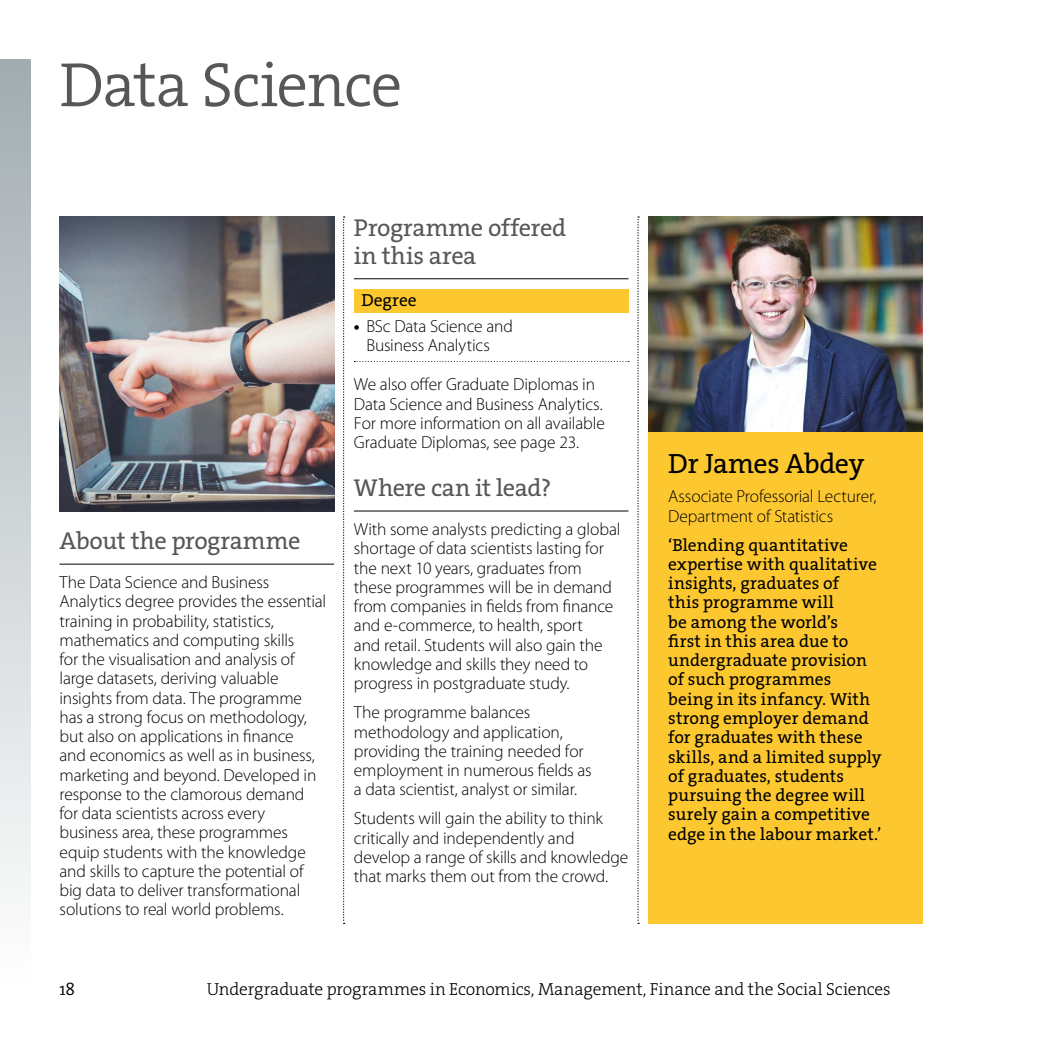
<style>
.page{position:relative;width:1042px;height:1042px;background:#fff}
.page>*{position:absolute;margin:0;border:0;box-sizing:border-box;transform-origin:0 0}
.P__header{font:63px "The Serif HP4 Se Lig";letter-spacing:-.025em;color:#575756}
.Q__in_box_profile_na{font:28px "The Serif HP5 Plain";letter-spacing:-.015em;color:#000}
.P__subhead{font:24.5px/28px "The Serif HP5 Plain";letter-spacing:-.015em;color:#575756}
.P__body_copy{font:300 17.5px/19.2px "Myriad Pro";letter-spacing:-.01em;color:#000}
.Q__in_box-body{font:17.5px/19.2px "The Serif HP5 Plain";letter-spacing:.005em;color:#000}
.t1{font:17.5px "The Serif HP3 Lig";letter-spacing:-.005em;color:#000}
.P__bullet_points_LAS{font:300 17.5px/19.2px "Myriad Pro";letter-spacing:-.01em;color:#000}
.Shaded__body_copy_ye{font:17.5px "The Serif HP5 Plain";color:#000}
.t2{font:17.5px "The Serif HP4 Se Lig";color:#000}
.s1{font-weight:700}
</style>
<div class="page">
<img style="left:648px;top:217px;width:275px;height:215px">
<img style="left:60px;top:217px;width:274px;height:294px">
<svg style="left:343px;top:216px;width:2px;height:708px"></svg>
<svg style="left:637px;top:216px;width:2px;height:708px"></svg>
<div style="left:648px;top:432px;width:275px;height:492px;background:#fdc82f"></div>
<div style="left:0;top:60px;width:31px;height:922px;background:linear-gradient(to bottom,#a2acb0,#fefefe)"></div>
<hr style="left:60px;top:564px;width:274px;height:1px;background:#000">
<hr style="left:354px;top:278px;width:274px;height:1px;background:#000">
<div style="left:354px;top:289px;width:274px;height:23px;background:#fdc82f"></div>
<svg style="left:354px;top:361px;width:275px;height:1px"></svg>
<hr style="left:354px;top:511px;width:274px;height:1px;background:#000">
<h1 class="P__header" style="left:60px;top:44px;width:344px">Data Science</h1>
<h2 class="P__subhead" style="left:60px;top:527px;width:243px">About the programme</h2>
<p class="P__body_copy" style="left:60px;top:572px;width:268px">The Data Science and Business Analytics degree provides the essential training in probability, statistics, mathematics and computing skills<br>for the visualisation and analysis of large datasets, deriving valuable insights from data. The programme has a strong focus on methodology, but also on applications in finance<br>and economics as well as in business, marketing and beyond. Developed in response to the clamorous demand for data scientists across every business area, these programmes equip students with the knowledge and skills to capture the potential of big data to deliver transformational solutions to real world problems.</p>
<h2 class="P__subhead" style="left:354px;top:213px;width:214px">Programme offered in this area</h2>
<p class="Shaded__body_copy_ye" style="left:361px;top:289px;width:57px">Degree</p>
<p class="P__bullet_points_LAS" style="left:366px;top:316px;width:148px;text-indent:-12px"><span class="s1">•</span> BSc Data Science and<br>Business Analytics</p>
<p class="P__body_copy" style="left:354px;top:375px;width:252px">We also offer Graduate Diplomas in Data Science and Business Analytics.<br>For more information on all available Graduate Diplomas, see page 23.</p>
<h2 class="P__subhead" style="left:354px;top:474px;width:199px">Where can it lead?</h2>
<p class="P__body_copy" style="left:354px;top:519px;width:268px">With some analysts predicting a global shortage of data scientists lasting for the next 10 years, graduates from these programmes will be in demand from companies in fields from finance and e-commerce, to health, sport<br>and retail. Students will also gain the knowledge and skills they need to progress in postgraduate study.</p>
<p class="P__body_copy" style="left:354px;top:702px;width:239px">The programme balances methodology and application, providing the training needed for employment in numerous fields as a data scientist, analyst or similar.</p>
<p class="P__body_copy" style="left:354px;top:809px;width:276px">Students will gain the ability to think critically and independently and develop a range of skills and knowledge that marks them out from the crowd.</p>
<h2 class="Q__in_box_profile_na" style="left:668px;top:445px;width:198px">Dr James Abdey</h2>
<p class="P__body_copy" style="left:668px;top:487px;width:210px">Associate Professorial Lecturer,<br>Department of Statistics</p>
<p class="Q__in_box-body" style="left:668px;top:535px;width:215px">‘Blending quantitative expertise with qualitative insights, graduates of<br>this programme will<br>be among the world’s<br>first in this area due to undergraduate provision of such programmes<br>being in its infancy. With strong employer demand for graduates with these skills, and a limited supply of graduates, students pursuing the degree will surely gain a competitive edge in the labour market.’</p>
<p class="t2" style="left:60px;top:978px;width:17px">18</p>
<p class="t1" style="left:207px;top:978px;width:685px">Undergraduate programmes in Economics, Management, Finance and the Social Sciences</p>
</div>
